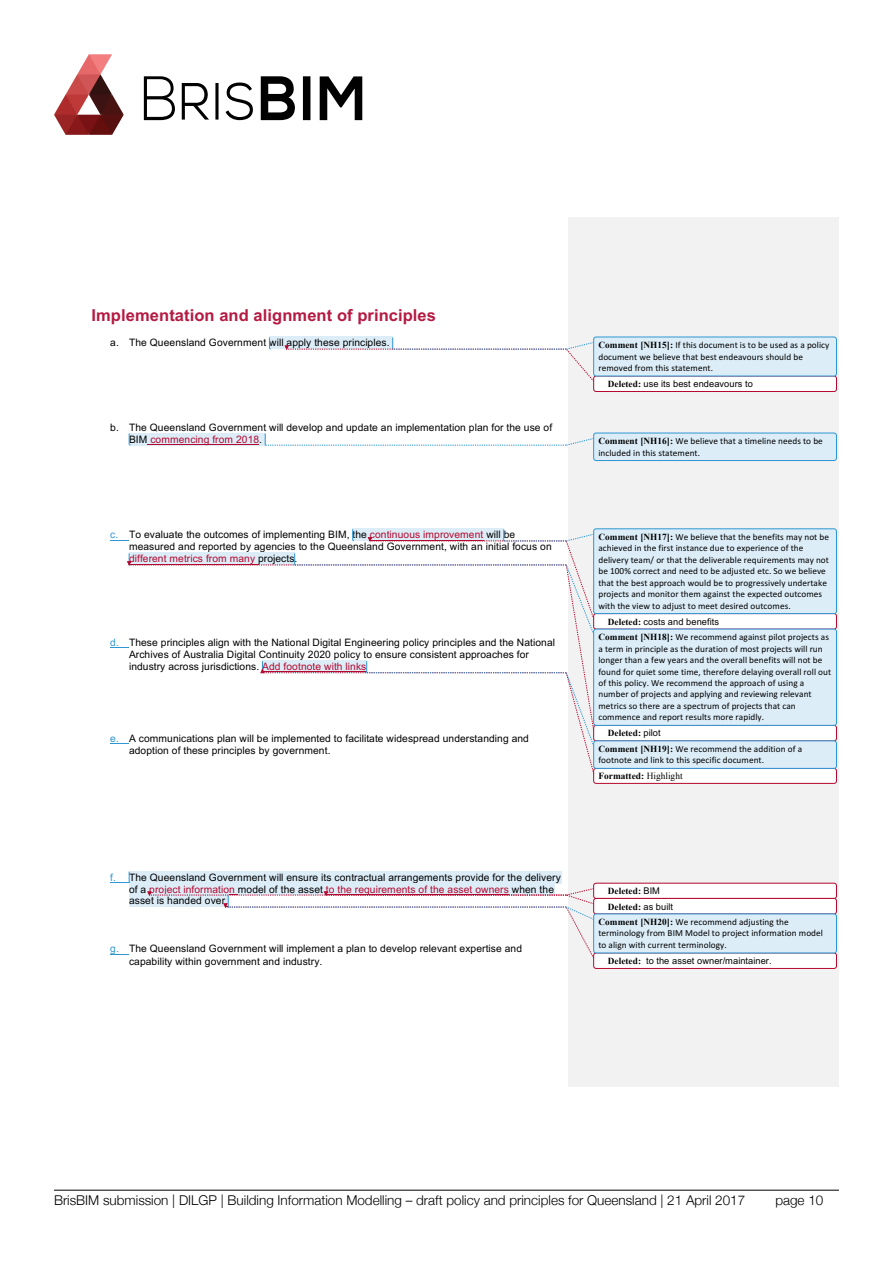
<style>
.page{position:relative;width:893px;height:1263px;background:#fff}
.page>*{position:absolute;margin:0;border:0;box-sizing:border-box;transform-origin:0 0}
.t1{font:700 16.5px "Arial";letter-spacing:.005em;color:#b51a42}
.t2{font:300 13.5px "Helvetica Neue";color:#000}
.t3{font:10.2px/12px "Arial";letter-spacing:.01em;color:#000}
.t4{font:700 9.45px "Times New Roman";color:#000}
.t5{font:9.3px/11.4px "Calibri";letter-spacing:.005em;color:#000}
.t6{font:9.3px "Arial";letter-spacing:.01em;color:#000}
.t7{font:700 9.3px/15.5px "Times New Roman";letter-spacing:.005em;color:#000}
.s1{color:#b5082e}
.s2{color:#2e97d3}
.s3{font-family:"Times New Roman";font-weight:700}
.s4{font-family:"Arial";font-weight:400}
.s5{font-weight:400}
</style>
<div class="page">
<hr style="left:54px;top:1190px;width:785px;height:1px;background:#000">
<svg style="left:144px;top:76px;width:218px;height:44px"></svg>
<svg style="left:54px;top:54px;width:70px;height:81px"></svg>
<div style="left:569px;top:218px;width:270px;height:869px;background:#f2f2f2"></div>
<div style="left:269px;top:337px;width:124px;height:12px;background:#dcedf8"></div>
<svg style="left:269px;top:337px;width:2px;height:13px"></svg>
<div style="left:129px;top:433px;width:136px;height:12px;background:#dcedf8"></div>
<hr style="left:148px;top:444px;width:111px;height:1px;background:#b5082e">
<svg style="left:129px;top:433px;width:1px;height:13px"></svg>
<div style="left:129px;top:871px;width:432px;height:12px;background:#dcedf8"></div>
<svg style="left:110px;top:871px;width:20px;height:12px"></svg>
<div style="left:129px;top:883px;width:425px;height:12px;background:#dcedf8"></div>
<div style="left:129px;top:895px;width:99px;height:12px;background:#dcedf8"></div>
<svg style="left:110px;top:954px;width:19px;height:1px"></svg>
<div style="left:594px;top:376px;width:242px;height:15px;background:#fff;border-radius:3px"></div>
<div style="left:593px;top:376px;width:244px;height:16px;border:1px solid #b5082e;border-radius:3px"></div>
<svg style="left:285px;top:337px;width:309px;height:45px"></svg>
<div style="left:594px;top:337px;width:242px;height:39px;background:#dcedf8;border-radius:3px"></div>
<div style="left:593px;top:337px;width:244px;height:39px;border:1px solid #2e97d3;border-radius:3px"></div>
<svg style="left:265px;top:433px;width:329px;height:13px"></svg>
<div style="left:594px;top:433px;width:242px;height:27px;background:#dcedf8;border-radius:3px"></div>
<div style="left:593px;top:433px;width:244px;height:28px;border:1px solid #2e97d3;border-radius:3px"></div>
<div style="left:594px;top:614px;width:242px;height:15px;background:#fff;border-radius:3px"></div>
<div style="left:593px;top:613px;width:244px;height:16px;border:1px solid #b5082e;border-radius:3px"></div>
<div style="left:594px;top:529px;width:242px;height:85px;background:#dcedf8;border-radius:3px"></div>
<div style="left:593px;top:528px;width:244px;height:86px;border:1px solid #2e97d3;border-radius:3px"></div>
<div style="left:594px;top:725px;width:242px;height:16px;background:#fff;border-radius:3px"></div>
<div style="left:593px;top:725px;width:244px;height:16px;border:1px solid #b5082e;border-radius:3px"></div>
<div style="left:594px;top:629px;width:242px;height:96px;background:#dcedf8;border-radius:3px"></div>
<div style="left:593px;top:629px;width:244px;height:97px;border:1px solid #2e97d3;border-radius:3px"></div>
<div style="left:594px;top:768px;width:242px;height:15px;background:#fff;border-radius:3px"></div>
<div style="left:593px;top:768px;width:244px;height:16px;border:1px solid #b5082e;border-radius:3px"></div>
<svg style="left:110px;top:529px;width:484px;height:245px"></svg>
<div style="left:594px;top:741px;width:242px;height:27px;background:#dcedf8;border-radius:3px"></div>
<div style="left:593px;top:741px;width:244px;height:28px;border:1px solid #2e97d3;border-radius:3px"></div>
<div style="left:594px;top:883px;width:242px;height:15px;background:#fff;border-radius:3px"></div>
<div style="left:593px;top:883px;width:244px;height:16px;border:1px solid #b5082e;border-radius:3px"></div>
<div style="left:594px;top:898px;width:242px;height:16px;background:#fff;border-radius:3px"></div>
<div style="left:593px;top:898px;width:244px;height:16px;border:1px solid #b5082e;border-radius:3px"></div>
<div style="left:594px;top:953px;width:242px;height:15px;background:#fff;border-radius:3px"></div>
<div style="left:593px;top:953px;width:244px;height:16px;border:1px solid #b5082e;border-radius:3px"></div>
<svg style="left:148px;top:888px;width:446px;height:71px"></svg>
<div style="left:594px;top:914px;width:242px;height:39px;background:#dcedf8;border-radius:3px"></div>
<div style="left:593px;top:914px;width:244px;height:39px;border:1px solid #2e97d3;border-radius:3px"></div>
<h1 class="t1" style="left:92px;top:304px;width:346px">Implementation and alignment of principles</h1>
<p class="t3" style="left:110px;top:337px;width:281px">a. The Queensland Government will apply these principles.</p>
<p class="t3" style="left:129px;top:421px;width:425px;text-indent:-19px">b. The Queensland Government will develop and update an implementation plan for the use of<br>BIM <span class="s1">commencing from 2018</span>.</p>
<p class="t3" style="left:129px;top:529px;width:424px;text-indent:-19px"><span class="s2">c.</span> To evaluate the outcomes of implementing BIM, the <span class="s1">continuous improvement</span> will be measured and reported by agencies to the Queensland Government, with an initial focus on <span class="s1">different metrics from many</span> projects.</p>
<p class="t3" style="left:129px;top:636px;width:428px;text-indent:-19px"><span class="s2">d.</span> These principles align with the National Digital Engineering policy principles and the National<br>Archives of Australia Digital Continuity 2020 policy to ensure consistent approaches for industry across jurisdictions. <span class="s1">Add footnote with links</span></p>
<p class="t3" style="left:129px;top:732px;width:401px;text-indent:-19px"><span class="s2">e.</span> A communications plan will be implemented to facilitate widespread understanding and adoption of these principles by government.</p>
<p class="t3" style="left:129px;top:871px;width:433px;text-indent:-19px"><span class="s2">f.</span> The Queensland Government will ensure its contractual arrangements provide for the delivery of a <span class="s1">project information</span> model of the asset <span class="s1">to the requirements of the asset owners</span> when the asset is handed over<span class="s1">.</span></p>
<p class="t3" style="left:129px;top:943px;width:395px;text-indent:-19px"><span class="s2">g.</span> The Queensland Government will implement a plan to develop relevant expertise and capability within government and industry.</p>
<p class="t5" style="left:598px;top:339px;width:232px"><span class="s3">Comment [NH15]:</span> If this document is to be used as a policy document we believe that best endeavours should be removed from this statement.</p>
<p class="t6" style="left:608px;top:378px;width:147px"><span class="s3">Deleted:</span> use its best endeavours to</p>
<p class="t5" style="left:598px;top:435px;width:226px"><span class="s3">Comment [NH16]:</span> We believe that a timeline needs to be included in this statement.</p>
<p class="t5" style="left:598px;top:531px;width:232px"><span class="s3">Comment [NH17]:</span> We believe that the benefits may not be achieved in the first instance due to experience of the delivery team/ or that the deliverable requirements may not be 100% correct and need to be adjusted etc. So we believe that the best approach would be to progressively undertake projects and monitor them against the expected outcomes with the view to adjust to meet desired outcomes.</p>
<p class="t6" style="left:608px;top:615px;width:113px"><span class="s3">Deleted:</span> costs and benefits</p>
<p class="t5" style="left:598px;top:631px;width:234px"><span class="s3">Comment [NH18]:</span> We recommend against pilot projects as a term in principle as the duration of most projects will run longer than a few years and the overall benefits will not be found for quiet some time, therefore delaying overall roll out of this policy. We recommend the approach of using a number of projects and applying and reviewing relevant metrics so there are a spectrum of projects that can commence and report results more rapidly.</p>
<p class="t7" style="left:608px;top:725px;width:54px">Deleted: <span class="s4">pilot</span></p>
<p class="t5" style="left:598px;top:743px;width:205px"><span class="s3">Comment [NH19]:</span> We recommend the addition of a footnote and link to this specific document.</p>
<p class="t4" style="left:598px;top:769px;width:86px">Formatted: <span class="s5">Highlight</span></p>
<p class="t7" style="left:608px;top:883px;width:67px">Deleted: <span class="s4">BIM<br></span>Deleted: <span class="s4">as built</span></p>
<p class="t5" style="left:598px;top:916px;width:226px"><span class="s3">Comment [NH20]:</span> We recommend adjusting the terminology from BIM Model to project information model to align with current terminology.</p>
<p class="t6" style="left:608px;top:954px;width:165px"><span class="s3">Deleted:</span> to the asset owner/maintainer.</p>
<h2 class="t2" style="left:54px;top:1190px;width:693px">BrisBIM submission | DILGP | Building Information Modelling – draft policy and principles for Queensland | 21 April 2017</h2>
<h2 class="t2" style="left:775px;top:1190px;width:50px">page 10</h2>
</div>
